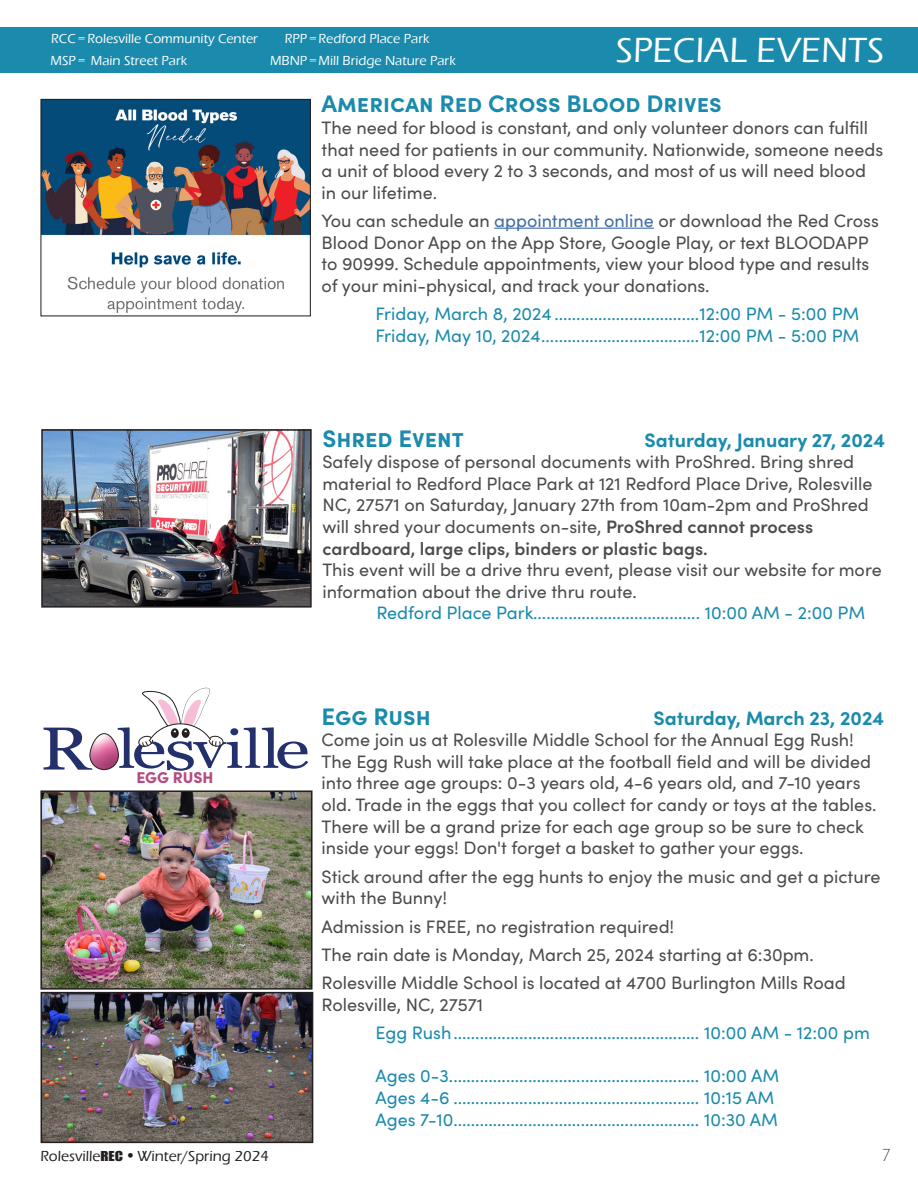
<style>
.page{position:relative;width:918px;height:1188px;background:#fff}
.page>*{position:absolute;margin:0;border:0;box-sizing:border-box;transform-origin:0 0}
.t1{font:500 36px "Eras ITC";color:#fff}
.t2{font:700 24px "Sofia Pro";color:#1a8bad}
.t3{font:700 19.5px "Sofia Pro";color:#1a8bad}
.t4{font:18px/21.6px "Sofia Pro";color:#4b4c4d}
.t5{font:18px "Sofia Pro";color:#1a8bad}
.t6{font:300 18px "Eras ITC";color:#231f20}
.t7{font:900 15.6px "Sofia Pro";color:#b54b7f}
.t8{font:500 15px "Eras ITC";color:#231f20}
.t9{font:500 13.5px "Eras ITC";color:#fff}
.s1{color:#436da8}
.s2{font-weight:600}
.s3{font-family:"Impact";font-weight:400;font-size:12.6px}
.s4{font-family:"Calibri";font-weight:400}
</style>
<div class="page">
<div style="left:0;top:27px;width:918px;height:45px;background:#1a8bad"></div>
<hr style="left:494px;top:228px;width:160px;height:1px;background:#436da8">
<img style="left:42px;top:101px;width:267px;height:213px">
<div style="left:40px;top:99px;width:271px;height:217px;border:1px solid #231f20"></div>
<img style="left:44px;top:432px;width:265px;height:173px">
<div style="left:41px;top:429px;width:271px;height:179px;border:2px solid #231f20"></div>
<svg style="left:44px;top:728px;width:49px;height:42px"></svg>
<svg style="left:90px;top:734px;width:28px;height:36px"></svg>
<div style="left:90px;top:734px;width:29px;height:36px;border:1px solid #231f20;border-radius:14px"></div>
<svg style="left:118px;top:688px;width:190px;height:83px"></svg>
<img style="left:43px;top:793px;width:267px;height:194px">
<div style="left:40px;top:790px;width:273px;height:200px;border:2px solid #231f20"></div>
<img style="left:44px;top:995px;width:266px;height:145px">
<div style="left:41px;top:992px;width:272px;height:151px;border:2px solid #231f20"></div>
<p class="t9" style="left:51px;top:30px;width:208px">RCC=Rolesville Community Center</p>
<p class="t9" style="left:285px;top:30px;width:146px">RPP=Redford Place Park</p>
<p class="t9" style="left:51px;top:53px;width:138px">MSP= Main Street Park</p>
<p class="t9" style="left:270px;top:53px;width:187px">MBNP=Mill Bridge Nature Park</p>
<p class="t1" style="left:616px;top:30px;width:270px">SPECIAL EVENTS</p>
<p class="t2" style="left:322px;top:86px;width:402px">American Red Cross Blood Drives</p>
<p class="t4" style="left:322px;top:116px;width:563px">The need for blood is constant, and only volunteer donors can fulfill that need for patients in our community. Nationwide, someone needs a unit of blood every 2 to 3 seconds, and most of us will need blood in our lifetime.</p>
<p class="t4" style="left:322px;top:209px;width:559px">You can schedule an <span class="s1">appointment online</span> or download the Red Cross Blood Donor App on the App Store, Google Play, or text BLOODAPP to 90999. Schedule appointments, view your blood type and results of your mini-physical, and track your donations.</p>
<p class="t5" style="left:376px;top:301px;width:485px">Friday, March 8, 2024.................................12:00 PM - 5:00 PM</p>
<p class="t5" style="left:376px;top:323px;width:485px">Friday, May 10, 2024....................................12:00 PM - 5:00 PM</p>
<p class="t7" style="left:136px;top:765px;width:79px">EGG RUSH</p>
<p class="t2" style="left:322px;top:420px;width:143px">Shred Event</p>
<p class="t3" style="left:645px;top:425px;width:242px">Saturday, January 27, 2024</p>
<p class="t4" style="left:322px;top:450px;width:552px">Safely dispose of personal documents with ProShred. Bring shred material to Redford Place Park at 121 Redford Place Drive, Rolesville NC, 27571 on Saturday, January 27th from 10am-2pm and ProShred will shred your documents on-site, <span class="s2">ProShred cannot process cardboard, large clips, binders or plastic bags.</span></p>
<p class="t4" style="left:322px;top:558px;width:561px">This event will be a drive thru event, please visit our website for more information about the drive thru route.</p>
<p class="t5" style="left:376px;top:600px;width:490px">Redford Place Park...................................... 10:00 AM - 2:00 PM</p>
<p class="t2" style="left:322px;top:698px;width:111px">Egg Rush</p>
<p class="t3" style="left:654px;top:703px;width:232px">Saturday, March 23, 2024</p>
<p class="t4" style="left:322px;top:728px;width:556px">Come join us at Rolesville Middle School for the Annual Egg Rush!<br>The Egg Rush will take place at the football field and will be divided into three age groups: 0-3 years old, 4-6 years old, and 7-10 years old. Trade in the eggs that you collect for candy or toys at the tables.<br>There will be a grand prize for each age group so be sure to check inside your eggs! Don't forget a basket to gather your eggs.</p>
<p class="t4" style="left:322px;top:865px;width:560px">Stick around after the egg hunts to enjoy the music and get a picture with the Bunny!</p>
<p class="t4" style="left:322px;top:914px;width:354px">Admission is FREE, no registration required!</p>
<p class="t4" style="left:322px;top:943px;width:494px">The rain date is Monday, March 25, 2024 starting at 6:30pm.</p>
<p class="t4" style="left:322px;top:971px;width:526px">Rolesville Middle School is located at 4700 Burlington Mills Road<br>Rolesville, NC, 27571</p>
<p class="t5" style="left:376px;top:1020px;width:496px">Egg Rush........................................................ 10:00 AM - 12:00 pm</p>
<p class="t5" style="left:376px;top:1063px;width:405px">Ages 0-3......................................................... 10:00 AM</p>
<p class="t5" style="left:376px;top:1085px;width:400px">Ages 4-6 ........................................................ 10:15 AM</p>
<p class="t5" style="left:376px;top:1106px;width:404px">Ages 7-10........................................................ 10:30 AM</p>
<p class="t8" style="left:40px;top:1148px;width:230px">Rolesville<span class="s3">REC</span> <span class="s4">•</span> Winter/Spring 2024</p>
<p class="t6" style="left:881px;top:1145px;width:11px">7</p>
</div>
